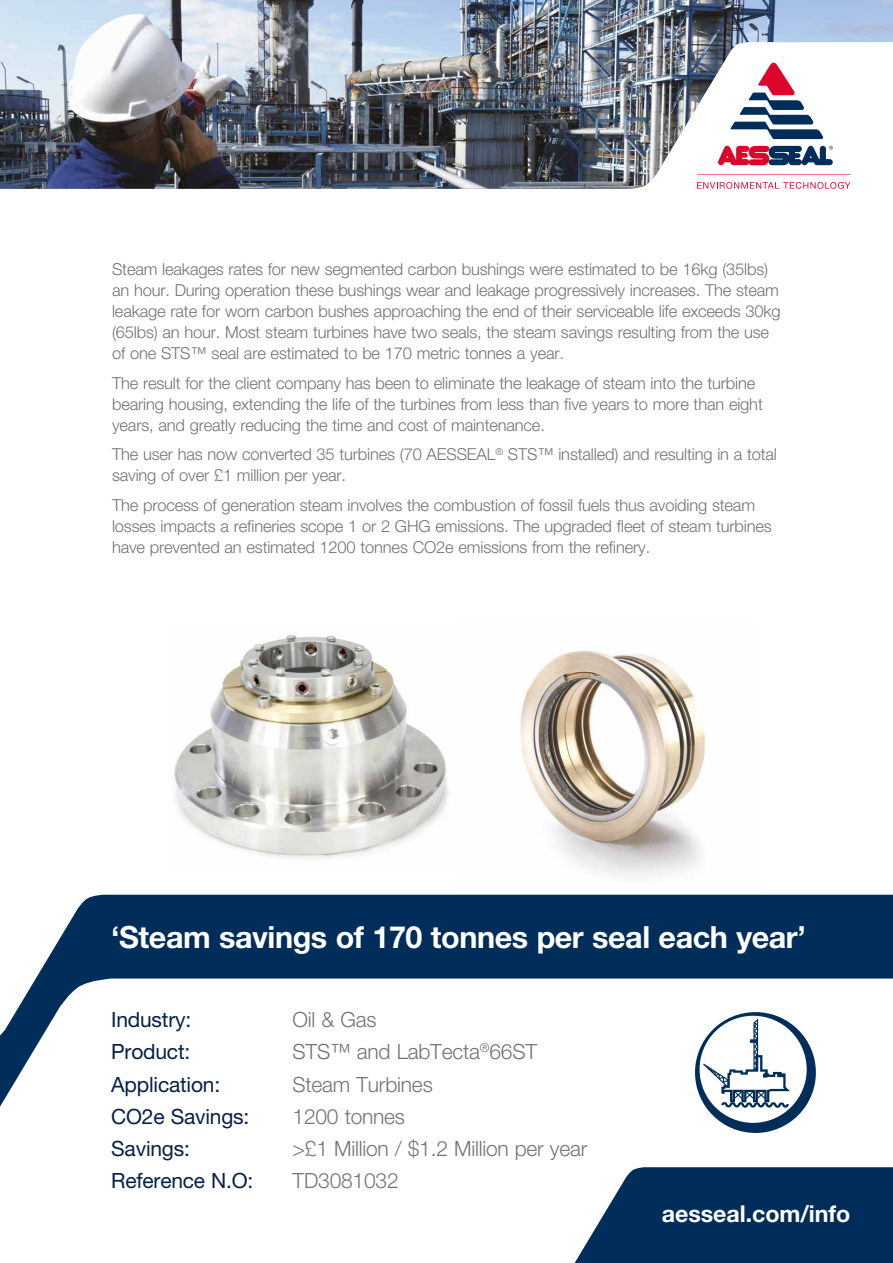
<style>
.page{position:relative;width:893px;height:1263px;background:#fff}
.page>*{position:absolute;margin:0;border:0;box-sizing:border-box;transform-origin:0 0}
.Case_Studies_White_H{font:700 30.6px "Helvetica Neue LTW1 G";letter-spacing:-.015em;color:#fff}
.Website{font:700 23.25px "Helvetica Neue LTW1 G";letter-spacing:-.005em;color:#fff}
.Case_Studies_Tabs{font:300 21px "Helvetica Neue LTW1 G";letter-spacing:-.01em;color:#717376}
.Case_Studies_Tabs-2{font:21px "Helvetica Neue LTW1 G";letter-spacing:-.01em;color:#062047}
.Body_copy_11pt{font:300 16.5px/21px "Helvetica Neue LTW1 G";letter-spacing:-.01em;color:#717376}
</style>
<div class="page">
<img style="left:457px;top:650px;width:298px;height:245px">
<div style="left:36px;top:895px;width:857px;height:83px;background:#002d59"></div>
<svg style="left:0;top:978px;width:893px;height:155px"></svg>
<div style="left:695px;top:1012px;width:121px;height:121px;background:#002d59;border-radius:50%"></div>
<div style="left:700px;top:1016px;width:107px;height:107px;background:#fff;border-radius:50%"></div>
<svg style="left:703px;top:1018px;width:87px;height:90px"></svg>
<img style="left:0;top:0;width:893px;height:189px">
<svg style="left:697px;top:174px;width:153px;height:1px"></svg>
<svg style="left:718px;top:146px;width:115px;height:19px"></svg>
<svg style="left:730px;top:63px;width:93px;height:76px"></svg>
<svg style="left:697px;top:182px;width:153px;height:7px"></svg>
<img style="left:174px;top:635px;width:274px;height:224px">
<svg style="left:574px;top:1167px;width:319px;height:96px;background:#184068"></svg>
<p class="Body_copy_11pt" style="left:112px;top:259px;width:670px">Steam leakages rates for new segmented carbon bushings were estimated to be 16kg (35lbs) an hour. During operation these bushings wear and leakage progressively increases. The steam leakage rate for worn carbon bushes approaching the end of their serviceable life exceeds 30kg (65lbs) an hour. Most steam turbines have two seals, the steam savings resulting from the use of one STS™ seal are estimated to be 170 metric tonnes a year.</p>
<p class="Body_copy_11pt" style="left:112px;top:372px;width:652px">The result for the client company has been to eliminate the leakage of steam into the turbine bearing housing, extending the life of the turbines from less than five years to more than eight years, and greatly reducing the time and cost of maintenance.</p>
<p class="Body_copy_11pt" style="left:112px;top:444px;width:666px">The user has now converted 35 turbines (70 AESSEAL<sup>®</sup> STS™ installed) and resulting in a total saving of over £1 million per year.</p>
<p class="Body_copy_11pt" style="left:112px;top:494px;width:661px">The process of generation steam involves the combustion of fossil fuels thus avoiding steam losses impacts a refineries scope 1 or 2 GHG emissions. The upgraded fleet of steam turbines have prevented an estimated 1200 tonnes CO2e emissions from the refinery.</p>
<p class="Case_Studies_White_H" style="left:111px;top:918px;width:696px">‘Steam savings of 170 tonnes per seal each year’</p>
<p class="Case_Studies_Tabs-2" style="left:111px;top:1007px;width:81px">Industry:</p>
<p class="Case_Studies_Tabs" style="left:293px;top:1007px;width:85px">Oil &amp; Gas</p>
<p class="Case_Studies_Tabs-2" style="left:111px;top:1039px;width:81px">Product:</p>
<p class="Case_Studies_Tabs" style="left:293px;top:1039px;width:246px">STS™ and LabTecta<sup>®</sup>66ST</p>
<p class="Case_Studies_Tabs-2" style="left:111px;top:1071px;width:110px">Application:</p>
<p class="Case_Studies_Tabs" style="left:293px;top:1071px;width:142px">Steam Turbines</p>
<p class="Case_Studies_Tabs-2" style="left:111px;top:1103px;width:140px">CO2e Savings:</p>
<p class="Case_Studies_Tabs" style="left:293px;top:1103px;width:114px">1200 tonnes</p>
<p class="Case_Studies_Tabs-2" style="left:111px;top:1135px;width:80px">Savings:</p>
<p class="Case_Studies_Tabs" style="left:293px;top:1135px;width:296px">&gt;£1 Million / $1.2 Million per year</p>
<p class="Case_Studies_Tabs-2" style="left:111px;top:1167px;width:144px">Reference N.O:</p>
<p class="Case_Studies_Tabs" style="left:293px;top:1167px;width:108px">TD3081032</p>
<p class="Website" style="left:662px;top:1199px;width:190px">aesseal.com/info</p>
</div>
